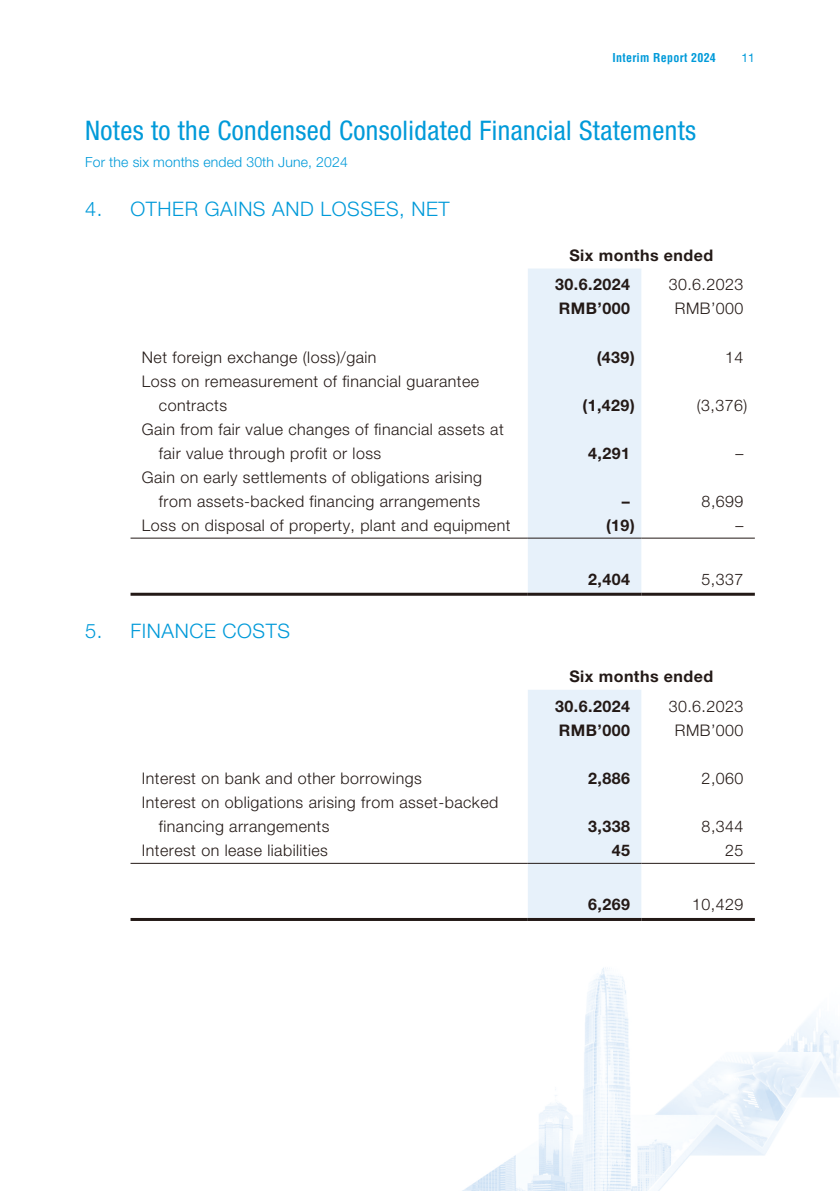
<style>
.page{position:relative;width:840px;height:1191px;background:#fff}
.page>*{position:absolute;margin:0;border:0;box-sizing:border-box;transform-origin:0 0}
.t1{font:condensed 27px "Helvetica Neue LT Std";letter-spacing:.015em;color:#009ad9}
.t2{font:300 20px "Helvetica Neue LT Std";letter-spacing:.03em;color:#009ad9}
.t3{font:300 16px/24px "Helvetica Neue LT Std";letter-spacing:.03em;color:#231916}
.t4{font:700 16px/29.6px "Helvetica Neue LT Std";letter-spacing:.03em;color:#231916}
.t5{font:300 14px "Helvetica Neue LT Std";letter-spacing:.01em;color:#009ad9}
.t6{font:700 condensed 12px "Helvetica LT Std";letter-spacing:.025em;color:#009ad9}
.t7{font:12px "Helvetica Neue LT Std";color:#009ad9}
</style>
<div class="page">
<img style="left:130px;top:537px;width:709px;height:654px">
<div style="left:527px;top:268px;width:114px;height:325px;background:#e7f1fa"></div>
<hr style="left:130px;top:537px;width:397px;height:1px;background:#231916">
<hr style="left:527px;top:537px;width:114px;height:1px;background:#231916">
<hr style="left:641px;top:537px;width:113px;height:1px;background:#231916">
<hr style="left:130px;top:593px;width:397px;height:3px;background:#231916">
<hr style="left:527px;top:593px;width:114px;height:3px;background:#231916">
<hr style="left:641px;top:593px;width:113px;height:3px;background:#231916">
<div style="left:527px;top:690px;width:114px;height:228px;background:#e7f1fa"></div>
<hr style="left:130px;top:863px;width:397px;height:1px;background:#231916">
<hr style="left:527px;top:863px;width:114px;height:1px;background:#231916">
<hr style="left:641px;top:863px;width:113px;height:1px;background:#231916">
<hr style="left:130px;top:918px;width:397px;height:3px;background:#231916">
<hr style="left:527px;top:918px;width:114px;height:3px;background:#231916">
<hr style="left:641px;top:918px;width:113px;height:3px;background:#231916">
<p class="t6" style="left:612px;top:50px;width:105px">Interim Report 2024</p>
<p class="t7" style="left:741px;top:50px;width:15px">11</p>
<h1 class="t1" style="left:85px;top:115px;width:612px">Notes to the Condensed Consolidated Financial Statements</h1>
<p class="t5" style="left:85px;top:154px;width:264px">For the six months ended 30th June, 2024</p>
<p class="t2" style="left:85px;top:197px;width:366px">4. OTHER GAINS AND LOSSES, NET</p>
<p class="t4" style="left:555px;top:240px;width:159px;text-indent:14px">Six months ended<br>30.6.2024</p>
<p class="t3" style="left:668px;top:272px;width:76px">30.6.2023</p>
<p class="t4" style="left:558px;top:294px;width:73px">RMB’000</p>
<p class="t3" style="left:674px;top:296px;width:70px">RMB’000</p>
<p class="t3" style="left:142px;top:344px;width:236px">Net foreign exchange (loss)/gain</p>
<p class="t4" style="left:596px;top:342px;width:39px">(439)</p>
<p class="t3" style="left:724px;top:344px;width:20px">14</p>
<p class="t3" style="left:159px;top:368px;width:321px;text-indent:-17px">Loss on remeasurement of financial guarantee contracts</p>
<p class="t4" style="left:582px;top:390px;width:54px">(1,429)</p>
<p class="t3" style="left:696px;top:392px;width:52px">(3,376)</p>
<p class="t3" style="left:159px;top:416px;width:346px;text-indent:-17px">Gain from fair value changes of financial assets at fair value through profit or loss</p>
<p class="t3" style="left:142px;top:464px;width:341px;text-align:right">Gain on early settlements of obligations arising from assets-backed financing arrangements</p>
<p class="t4" style="left:587px;top:438px;width:43px">4,291</p>
<p class="t3" style="left:735px;top:440px;width:9px">–</p>
<p class="t4" style="left:621px;top:486px;width:9px">–</p>
<p class="t3" style="left:701px;top:488px;width:43px">8,699</p>
<p class="t3" style="left:142px;top:512px;width:370px">Loss on disposal of property, plant and equipment</p>
<p class="t4" style="left:605px;top:510px;width:30px">(19)</p>
<p class="t3" style="left:735px;top:512px;width:9px">–</p>
<p class="t4" style="left:587px;top:564px;width:43px">2,404</p>
<p class="t3" style="left:701px;top:566px;width:43px">5,337</p>
<p class="t2" style="left:85px;top:618px;width:206px">5. FINANCE COSTS</p>
<p class="t4" style="left:555px;top:661px;width:159px;text-indent:14px">Six months ended<br>30.6.2024</p>
<p class="t3" style="left:668px;top:693px;width:76px">30.6.2023</p>
<p class="t4" style="left:558px;top:715px;width:73px">RMB’000</p>
<p class="t3" style="left:674px;top:717px;width:70px">RMB’000</p>
<p class="t3" style="left:142px;top:765px;width:281px">Interest on bank and other borrowings</p>
<p class="t4" style="left:587px;top:763px;width:43px">2,886</p>
<p class="t3" style="left:701px;top:765px;width:43px">2,060</p>
<p class="t3" style="left:159px;top:789px;width:341px;text-indent:-17px">Interest on obligations arising from asset-backed financing arrangements</p>
<p class="t4" style="left:587px;top:811px;width:43px">3,338</p>
<p class="t3" style="left:701px;top:813px;width:43px">8,344</p>
<p class="t3" style="left:142px;top:837px;width:187px">Interest on lease liabilities</p>
<p class="t4" style="left:611px;top:835px;width:20px">45</p>
<p class="t3" style="left:724px;top:837px;width:20px">25</p>
<p class="t4" style="left:587px;top:889px;width:43px">6,269</p>
<p class="t3" style="left:692px;top:891px;width:53px">10,429</p>
</div>
